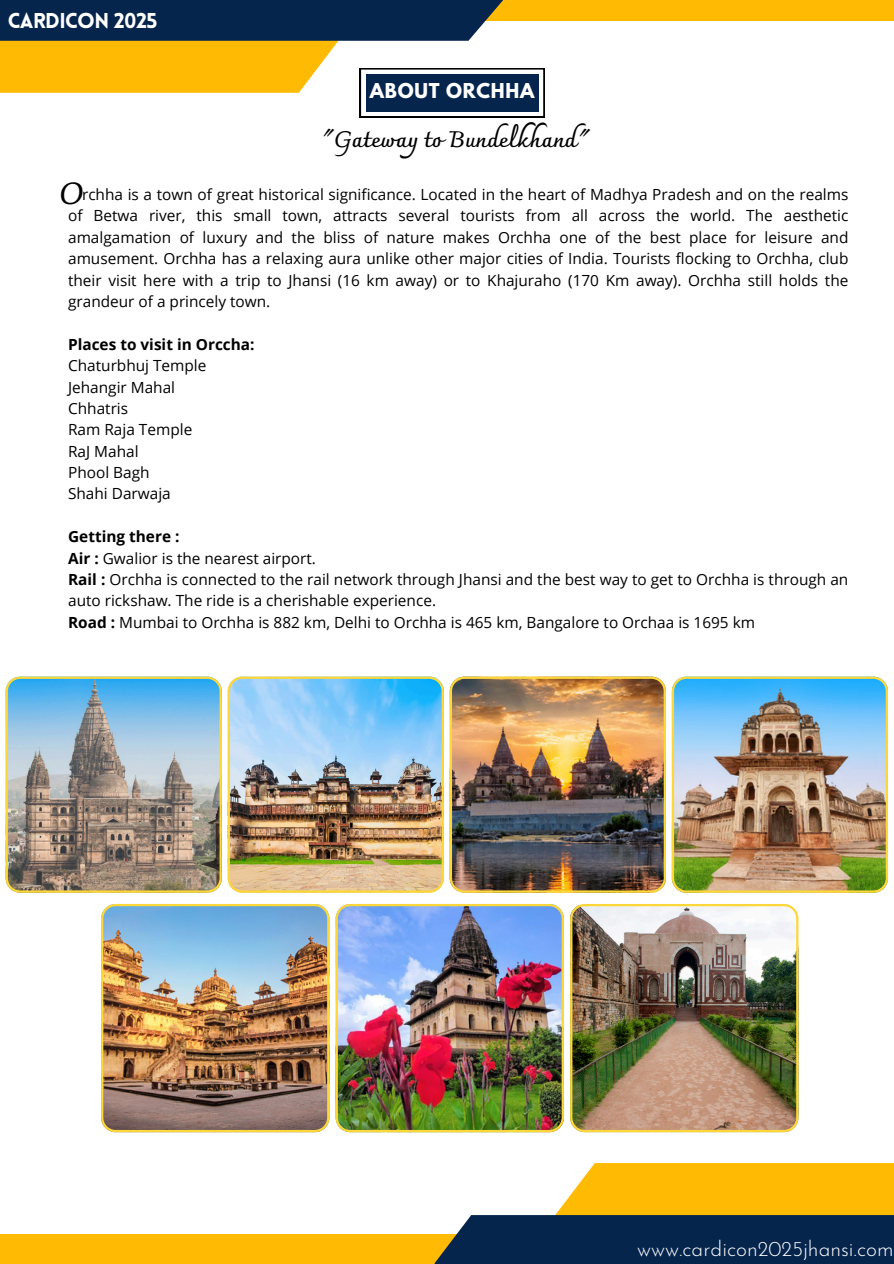
<style>
.page{position:relative;width:894px;height:1264px;background:#fff}
.page>*{position:absolute;margin:0;border:0;box-sizing:border-box;transform-origin:0 0}
.t1{font:700 30.3px "Charmonman";color:#000}
.t2{font:700 22.5px "Charmonman";color:#000}
.t3{font:300 21px "Josefin Sans";color:#fff}
.t4{font:900 21px "Lovelo";letter-spacing:-.03em;color:#fff}
.t5{font:700 18.15px "League Spartan";letter-spacing:.04em;color:#fff}
.t6{font:15.3px/21.3px "Open Sans";color:#000;text-align:justify}
.t7{font:700 15.3px "Open Sans";color:#000}
.s1{font-weight:700}
</style>
<div class="page">
<div style="left:125px;top:0;width:768px;height:20px;background:#ffbb03"></div>
<div style="left:0;top:0;width:338px;height:93px;background:#ffbb03"></div>
<div style="left:0;top:0;width:503px;height:41px;background:#06254d"></div>
<div style="left:0;top:1233px;width:845px;height:30px;background:#ffbb03"></div>
<div style="left:555px;top:1162px;width:338px;height:101px;background:#ffbb03"></div>
<div style="left:434px;top:1214px;width:459px;height:49px;background:#06254d"></div>
<svg style="left:360px;top:68px;width:184px;height:49px"></svg>
<div style="left:366px;top:74px;width:172px;height:37px;background:#06254d"></div>
<img style="left:6px;top:676px;width:216px;height:216px">
<img style="left:228px;top:676px;width:215px;height:216px">
<img style="left:449px;top:676px;width:216px;height:216px">
<img style="left:671px;top:676px;width:216px;height:216px">
<img style="left:101px;top:904px;width:228px;height:228px">
<img style="left:335px;top:904px;width:228px;height:228px">
<img style="left:570px;top:904px;width:228px;height:228px">
<p class="t4" style="left:8px;top:12px;width:151px">CARDICON 2025</p>
<h1 class="t5" style="left:370px;top:81px;width:166px">ABOUT ORCHHA</h1>
<p class="t2" style="left:320px;top:126px;width:270px">"Gateway to Bundelkhand"</p>
<p class="t6" style="left:68px;top:183px;width:781px;text-indent:14px">rchha is a town of great historical significance. Located in the heart of Madhya Pradesh and on the realms of Betwa river, this small town, attracts several tourists from all across the world. The aesthetic amalgamation of luxury and the bliss of nature makes Orchha one of the best place for leisure and amusement. Orchha has a relaxing aura unlike other major cities of India. Tourists flocking to Orchha, club their visit here with a trip to Jhansi (16 km away) or to Khajuraho (170 Km away). Orchha still holds the grandeur of a princely town.</p>
<p class="t7" style="left:68px;top:333px;width:188px">Places to visit in Orccha:</p>
<p class="t6" style="left:68px;top:354px;width:140px">Chaturbhuj Temple</p>
<p class="t6" style="left:68px;top:376px;width:108px">Jehangir Mahal</p>
<p class="t6" style="left:68px;top:397px;width:62px">Chhatris</p>
<p class="t6" style="left:68px;top:419px;width:126px">Ram Raja Temple</p>
<p class="t6" style="left:68px;top:440px;width:72px">RaJ Mahal</p>
<p class="t6" style="left:68px;top:461px;width:83px">Phool Bagh</p>
<p class="t6" style="left:68px;top:483px;width:104px">Shahi Darwaja</p>
<p class="t7" style="left:68px;top:526px;width:113px">Getting there :</p>
<p class="t6" style="left:68px;top:547px;width:249px"><span class="s1">Air :</span> Gwalior is the nearest airport.</p>
<p class="t6" style="left:68px;top:568px;width:781px"><span class="s1">Rail :</span> Orchha is connected to the rail network through Jhansi and the best way to get to Orchha is through an auto rickshaw. The ride is a cherishable experience.</p>
<p class="t6" style="left:68px;top:611px;width:688px"><span class="s1">Road :</span> Mumbai to Orchha is 882 km, Delhi to Orchha is 465 km, Bangalore to Orchaa is 1695 km</p>
<h2 class="t1" style="left:59px;top:175px;width:25px">O</h2>
<p class="t3" style="left:637px;top:1239px;width:258px">www.cardicon2025jhansi.com</p>
</div>
